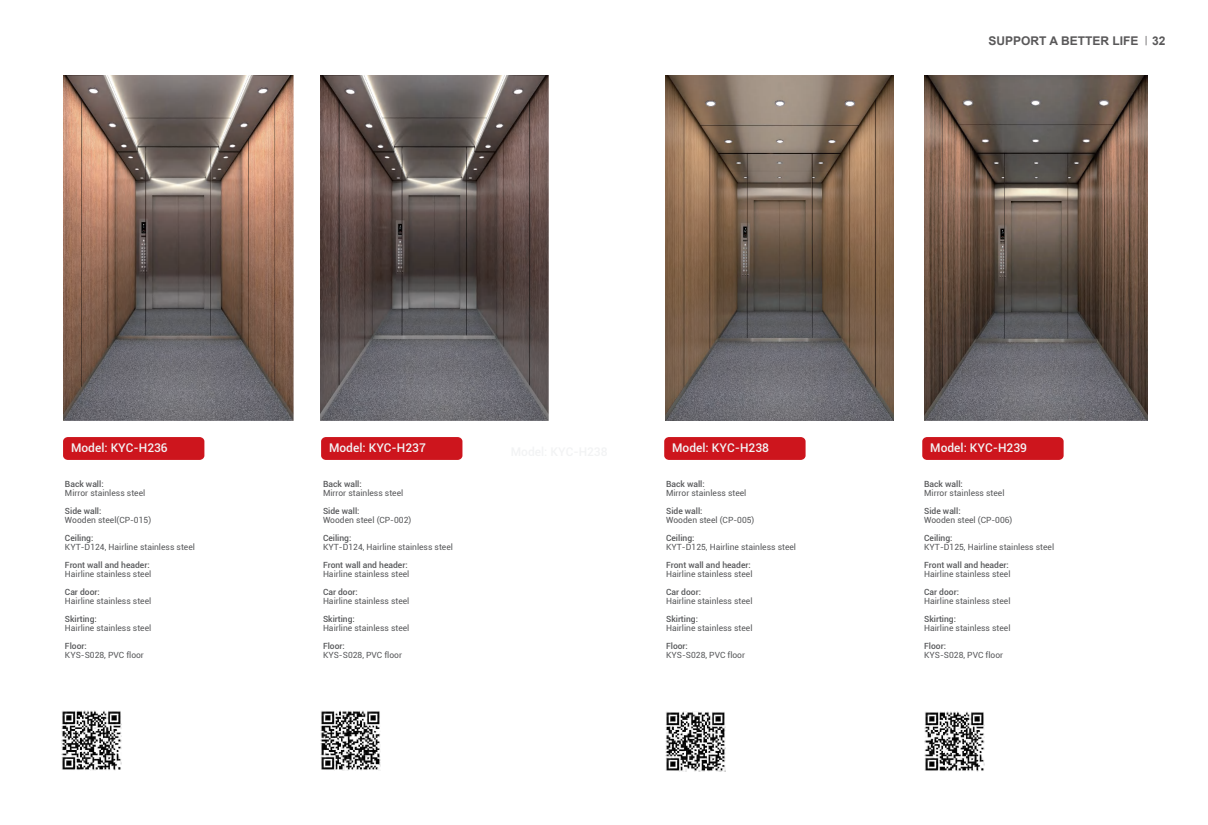
<style>
.page{position:relative;width:1208px;height:825px;background:#fff}
.page>*{position:absolute;margin:0;border:0;box-sizing:border-box;transform-origin:0 0}
.t1{font:500 12px "Roboto";color:#f2f3f4}
.t2{font:700 12px "Arial";color:#595859}
.t3{font:8.5px "Roboto";color:#57585a}
.t4{font:500 8.5px "Roboto";color:#57585a}
</style>
<div class="page">
<img style="left:924px;top:76px;width:223px;height:345px">
<img style="left:665px;top:76px;width:228px;height:345px">
<img style="left:320px;top:76px;width:228px;height:344px">
<img style="left:63px;top:76px;width:230px;height:345px">
<div style="left:63px;top:437px;width:141px;height:23px;background:#cd151d;border-radius:5px"></div>
<div style="left:321px;top:437px;width:141px;height:23px;background:#cd151d;border-radius:5px"></div>
<div style="left:664px;top:437px;width:141px;height:23px;background:#cd151d;border-radius:5px"></div>
<div style="left:922px;top:437px;width:141px;height:23px;background:#cd151d;border-radius:5px"></div>
<img style="left:924px;top:711px;width:60px;height:61px">
<img style="left:665px;top:711px;width:60px;height:61px">
<img style="left:321px;top:711px;width:60px;height:60px">
<img style="left:61px;top:711px;width:60px;height:60px">
<h1 class="t1" style="left:71px;top:440px;width:98px">Model: KYC-H236</h1>
<p class="t4" style="left:65px;top:478px;width:40px">Back wall:</p>
<p class="t3" style="left:65px;top:487px;width:82px">Mirror stainless steel</p>
<p class="t4" style="left:65px;top:505px;width:38px">Side wall:</p>
<p class="t3" style="left:65px;top:514px;width:88px">Wooden steel(CP-015)</p>
<p class="t4" style="left:65px;top:532px;width:30px">Ceiling:</p>
<p class="t3" style="left:65px;top:541px;width:131px">KYT-D124, Hairline stainless steel</p>
<p class="t4" style="left:65px;top:559px;width:86px">Front wall and header:</p>
<p class="t3" style="left:65px;top:568px;width:88px">Hairline stainless steel</p>
<p class="t4" style="left:65px;top:586px;width:36px">Car door:</p>
<p class="t3" style="left:65px;top:595px;width:88px">Hairline stainless steel</p>
<p class="t4" style="left:65px;top:613px;width:33px">Skirting:</p>
<p class="t3" style="left:65px;top:622px;width:88px">Hairline stainless steel</p>
<p class="t4" style="left:65px;top:640px;width:23px">Floor:</p>
<p class="t3" style="left:65px;top:649px;width:80px">KYS-S028, PVC floor</p>
<h1 class="t1" style="left:329px;top:440px;width:98px">Model: KYC-H237</h1>
<p class="t4" style="left:323px;top:478px;width:40px">Back wall:</p>
<p class="t3" style="left:323px;top:487px;width:82px">Mirror stainless steel</p>
<p class="t4" style="left:323px;top:505px;width:38px">Side wall:</p>
<p class="t3" style="left:323px;top:514px;width:90px">Wooden steel (CP-002)</p>
<p class="t4" style="left:323px;top:532px;width:30px">Ceiling:</p>
<p class="t3" style="left:323px;top:541px;width:131px">KYT-D124, Hairline stainless steel</p>
<p class="t4" style="left:323px;top:559px;width:86px">Front wall and header:</p>
<p class="t3" style="left:323px;top:568px;width:88px">Hairline stainless steel</p>
<p class="t4" style="left:323px;top:586px;width:36px">Car door:</p>
<p class="t3" style="left:323px;top:595px;width:88px">Hairline stainless steel</p>
<p class="t4" style="left:323px;top:613px;width:33px">Skirting:</p>
<p class="t3" style="left:323px;top:622px;width:88px">Hairline stainless steel</p>
<p class="t4" style="left:323px;top:640px;width:23px">Floor:</p>
<p class="t3" style="left:323px;top:649px;width:80px">KYS-S028, PVC floor</p>
<h1 class="t2" style="left:988px;top:32px;width:178px">SUPPORT A BETTER LIFE 32</h1>
<h1 class="t1" style="left:672px;top:440px;width:98px">Model: KYC-H238</h1>
<p class="t4" style="left:666px;top:478px;width:40px">Back wall:</p>
<p class="t3" style="left:666px;top:487px;width:82px">Mirror stainless steel</p>
<p class="t4" style="left:666px;top:505px;width:38px">Side wall:</p>
<p class="t3" style="left:666px;top:514px;width:90px">Wooden steel (CP-005)</p>
<p class="t4" style="left:666px;top:532px;width:30px">Ceiling:</p>
<p class="t3" style="left:666px;top:541px;width:131px">KYT-D125, Hairline stainless steel</p>
<p class="t4" style="left:666px;top:559px;width:86px">Front wall and header:</p>
<p class="t3" style="left:666px;top:568px;width:88px">Hairline stainless steel</p>
<p class="t4" style="left:666px;top:586px;width:36px">Car door:</p>
<p class="t3" style="left:666px;top:595px;width:88px">Hairline stainless steel</p>
<p class="t4" style="left:666px;top:613px;width:33px">Skirting:</p>
<p class="t3" style="left:666px;top:622px;width:88px">Hairline stainless steel</p>
<p class="t4" style="left:666px;top:640px;width:23px">Floor:</p>
<p class="t3" style="left:666px;top:649px;width:80px">KYS-S028, PVC floor</p>
<h1 class="t1" style="left:930px;top:440px;width:98px">Model: KYC-H239</h1>
<p class="t4" style="left:924px;top:478px;width:40px">Back wall:</p>
<p class="t3" style="left:924px;top:487px;width:82px">Mirror stainless steel</p>
<p class="t4" style="left:924px;top:505px;width:38px">Side wall:</p>
<p class="t3" style="left:924px;top:514px;width:90px">Wooden steel (CP-006)</p>
<p class="t4" style="left:924px;top:532px;width:30px">Ceiling:</p>
<p class="t3" style="left:924px;top:541px;width:131px">KYT-D125, Hairline stainless steel</p>
<p class="t4" style="left:924px;top:559px;width:86px">Front wall and header:</p>
<p class="t3" style="left:924px;top:568px;width:88px">Hairline stainless steel</p>
<p class="t4" style="left:924px;top:586px;width:36px">Car door:</p>
<p class="t3" style="left:924px;top:595px;width:88px">Hairline stainless steel</p>
<p class="t4" style="left:924px;top:613px;width:33px">Skirting:</p>
<p class="t3" style="left:924px;top:622px;width:88px">Hairline stainless steel</p>
<p class="t4" style="left:924px;top:640px;width:23px">Floor:</p>
<p class="t3" style="left:924px;top:649px;width:80px">KYS-S028, PVC floor</p>
</div>
